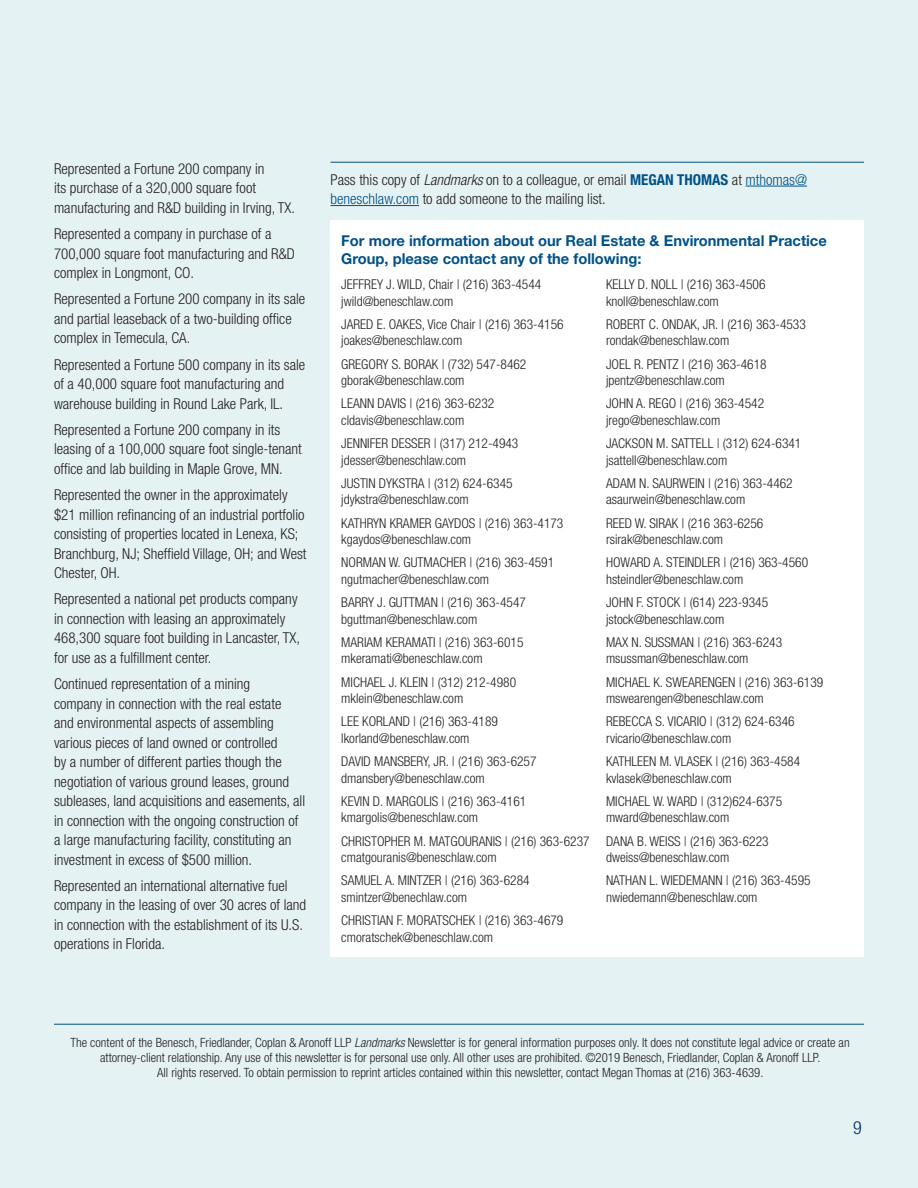
<style>
.page{position:relative;width:918px;height:1188px;background:#e5f2f3}
.page>*{position:absolute;margin:0;border:0;box-sizing:border-box;transform-origin:0 0}
.t1{font:300 condensed 18px "Helvetica Neue";color:#002e64}
.Text_10_13_HNLightCo{font:300 condensed 15px/19.5px "Helvetica Neue";color:#231f20}
.t2{font:700 15px/18px "Helvetica Neue";color:#005187}
.Text_10_13_HNLightCo-2{font:300 condensed 13.5px/16.5px "Helvetica Neue";color:#231f20}
.t3{font:300 condensed 12.75px/15px "Helvetica Neue";color:#231f20;text-align:center}
.s1{font-style:italic}
.s2{font-weight:700;color:#005187}
.s3{color:#005187}
</style>
<div class="page">
<div style="left:330px;top:220px;width:534px;height:737px;background:#fff"></div>
<hr style="left:746px;top:186px;width:61px;height:1px;background:#005187">
<hr style="left:330px;top:205px;width:89px;height:1px;background:#005187">
<hr style="left:330px;top:162px;width:534px;height:1px;background:#005187">
<hr style="left:54px;top:1024px;width:810px;height:1px;background:#005187">
<p class="Text_10_13_HNLightCo" style="left:54px;top:159px;width:243px">Represented a Fortune 200 company in<br>its purchase of a 320,000 square foot manufacturing and R&amp;D building in Irving, TX.</p>
<p class="Text_10_13_HNLightCo" style="left:54px;top:224px;width:242px">Represented a company in purchase of a<br>700,000 square foot manufacturing and R&amp;D complex in Longmont, CO.</p>
<p class="Text_10_13_HNLightCo" style="left:54px;top:289px;width:253px">Represented a Fortune 200 company in its sale and partial leaseback of a two-building office complex in Temecula, CA.</p>
<p class="Text_10_13_HNLightCo" style="left:54px;top:355px;width:253px">Represented a Fortune 500 company in its sale of a 40,000 square foot manufacturing and warehouse building in Round Lake Park, IL.</p>
<p class="Text_10_13_HNLightCo" style="left:54px;top:420px;width:249px">Represented a Fortune 200 company in its leasing of a 100,000 square foot single-tenant office and lab building in Maple Grove, MN.</p>
<p class="Text_10_13_HNLightCo" style="left:54px;top:485px;width:254px">Represented the owner in the approximately $21 million refinancing of an industrial portfolio consisting of properties located in Lenexa, KS; Branchburg, NJ; Sheffield Village, OH; and West Chester, OH.</p>
<p class="Text_10_13_HNLightCo" style="left:54px;top:589px;width:248px">Represented a national pet products company in connection with leasing an approximately 468,300 square foot building in Lancaster, TX, for use as a fulfillment center.</p>
<p class="Text_10_13_HNLightCo" style="left:54px;top:674px;width:253px">Continued representation of a mining<br>company in connection with the real estate<br>and environmental aspects of assembling various pieces of land owned or controlled<br>by a number of different parties though the negotiation of various ground leases, ground subleases, land acquisitions and easements, all in connection with the ongoing construction of a large manufacturing facility, constituting an investment in excess of $500 million.</p>
<p class="Text_10_13_HNLightCo" style="left:54px;top:876px;width:254px">Represented an international alternative fuel company in the leasing of over 30 acres of land in connection with the establishment of its U.S. operations in Florida.</p>
<p class="Text_10_13_HNLightCo" style="left:330px;top:169px;width:478px">Pass this copy of <span class="s1">Landmarks</span> on to a colleague, or email <span class="s2">MEGAN THOMAS</span> at <span class="s3">mthomas@ beneschlaw.com</span> to add someone to the mailing list.</p>
<p class="t2" style="left:341px;top:231px;width:487px">For more information about our Real Estate &amp; Environmental Practice<br>Group, please contact any of the following:</p>
<p class="Text_10_13_HNLightCo-2" style="left:341px;top:276px;width:202px">JEFFREY J. WILD, Chair | (216) 363-4544 jwild@beneschlaw.com</p>
<p class="Text_10_13_HNLightCo-2" style="left:341px;top:316px;width:224px">JARED E. OAKES, Vice Chair | (216) 363-4156 joakes@beneschlaw.com</p>
<p class="Text_10_13_HNLightCo-2" style="left:341px;top:355px;width:187px">GREGORY S. BORAK | (732) 547-8462 gborak@beneschlaw.com</p>
<p class="Text_10_13_HNLightCo-2" style="left:341px;top:395px;width:155px">LEANN DAVIS | (216) 363-6232 cldavis@beneschlaw.com</p>
<p class="Text_10_13_HNLightCo-2" style="left:341px;top:435px;width:179px">JENNIFER DESSER | (317) 212-4943 jdesser@beneschlaw.com</p>
<p class="Text_10_13_HNLightCo-2" style="left:341px;top:475px;width:173px">JUSTIN DYKSTRA | (312) 624-6345 jdykstra@beneschlaw.com</p>
<p class="Text_10_13_HNLightCo-2" style="left:341px;top:514px;width:224px">KATHRYN KRAMER GAYDOS | (216) 363-4173 kgaydos@beneschlaw.com</p>
<p class="Text_10_13_HNLightCo-2" style="left:341px;top:554px;width:215px">NORMAN W. GUTMACHER | (216) 363-4591 ngutmacher@beneschlaw.com</p>
<p class="Text_10_13_HNLightCo-2" style="left:341px;top:594px;width:186px">BARRY J. GUTTMAN | (216) 363-4547 bguttman@beneschlaw.com</p>
<p class="Text_10_13_HNLightCo-2" style="left:341px;top:634px;width:184px">MARIAM KERAMATI | (216) 363-6015 mkeramati@beneschlaw.com</p>
<p class="Text_10_13_HNLightCo-2" style="left:341px;top:673px;width:176px">MICHAEL J. KLEIN | (312) 212-4980 mklein@beneschlaw.com</p>
<p class="Text_10_13_HNLightCo-2" style="left:341px;top:713px;width:158px">LEE KORLAND | (216) 363-4189 lkorland@beneschlaw.com</p>
<p class="Text_10_13_HNLightCo-2" style="left:341px;top:753px;width:197px">DAVID MANSBERY, JR. | (216) 363-6257 dmansbery@beneschlaw.com</p>
<p class="Text_10_13_HNLightCo-2" style="left:341px;top:793px;width:187px">KEVIN D. MARGOLIS | (216) 363-4161 kmargolis@beneschlaw.com</p>
<p class="Text_10_13_HNLightCo-2" style="left:341px;top:832px;width:250px">CHRISTOPHER M. MATGOURANIS | (216) 363-6237 cmatgouranis@beneschlaw.com</p>
<p class="Text_10_13_HNLightCo-2" style="left:341px;top:872px;width:190px">SAMUEL A. MINTZER | (216) 363-6284 smintzer@benechlaw.com</p>
<p class="Text_10_13_HNLightCo-2" style="left:341px;top:912px;width:224px">CHRISTIAN F. MORATSCHEK | (216) 363-4679 cmoratschek@beneschlaw.com</p>
<p class="Text_10_13_HNLightCo-2" style="left:606px;top:276px;width:161px">KELLY D. NOLL | (216) 363-4506 knoll@beneschlaw.com</p>
<p class="Text_10_13_HNLightCo-2" style="left:606px;top:316px;width:201px">ROBERT C. ONDAK, JR. | (216) 363-4533 rondak@beneschlaw.com</p>
<p class="Text_10_13_HNLightCo-2" style="left:606px;top:355px;width:162px">JOEL R. PENTZ | (216) 363-4618 jpentz@beneschlaw.com</p>
<p class="Text_10_13_HNLightCo-2" style="left:606px;top:395px;width:160px">JOHN A. REGO | (216) 363-4542 jrego@beneschlaw.com</p>
<p class="Text_10_13_HNLightCo-2" style="left:606px;top:435px;width:197px">JACKSON M. SATTELL | (312) 624-6341 jsattell@beneschlaw.com</p>
<p class="Text_10_13_HNLightCo-2" style="left:606px;top:475px;width:188px">ADAM N. SAURWEIN | (216) 363-4462 asaurwein@beneschlaw.com</p>
<p class="Text_10_13_HNLightCo-2" style="left:606px;top:514px;width:159px">REED W. SIRAK | (216 363-6256 rsirak@beneschlaw.com</p>
<p class="Text_10_13_HNLightCo-2" style="left:606px;top:554px;width:204px">HOWARD A. STEINDLER | (216) 363-4560 hsteindler@beneschlaw.com</p>
<p class="Text_10_13_HNLightCo-2" style="left:606px;top:594px;width:164px">JOHN F. STOCK | (614) 223-9345 jstock@beneschlaw.com</p>
<p class="Text_10_13_HNLightCo-2" style="left:606px;top:634px;width:178px">MAX N. SUSSMAN | (216) 363-6243 msussman@beneschlaw.com</p>
<p class="Text_10_13_HNLightCo-2" style="left:606px;top:673px;width:219px">MICHAEL K. SWEARENGEN | (216) 363-6139 mswearengen@beneschlaw.com</p>
<p class="Text_10_13_HNLightCo-2" style="left:606px;top:713px;width:190px">REBECCA S. VICARIO | (312) 624-6346 rvicario@beneschlaw.com</p>
<p class="Text_10_13_HNLightCo-2" style="left:606px;top:753px;width:196px">KATHLEEN M. VLASEK | (216) 363-4584 kvlasek@beneschlaw.com</p>
<p class="Text_10_13_HNLightCo-2" style="left:606px;top:793px;width:178px">MICHAEL W. WARD | (312)624-6375 mward@beneschlaw.com</p>
<p class="Text_10_13_HNLightCo-2" style="left:606px;top:832px;width:164px">DANA B. WEISS | (216) 363-6223 dweiss@beneschlaw.com</p>
<p class="Text_10_13_HNLightCo-2" style="left:606px;top:872px;width:206px">NATHAN L. WIEDEMANN | (216) 363-4595 nwiedemann@beneschlaw.com</p>
<p class="t3" style="left:71px;top:1035px;width:781px">The content of the Benesch, Friedlander, Coplan &amp; Aronoff LLP <span class="s1">Landmarks</span> Newsletter is for general information purposes only. It does not constitute legal advice or create an attorney-client relationship. Any use of this newsletter is for personal use only. All other uses are prohibited. ©2019 Benesch, Friedlander, Coplan &amp; Aronoff LLP.<br>All rights reserved. To obtain permission to reprint articles contained within this newsletter, contact Megan Thomas at (216) 363-4639.</p>
<p class="t1" style="left:853px;top:1117px;width:10px">9</p>
</div>
